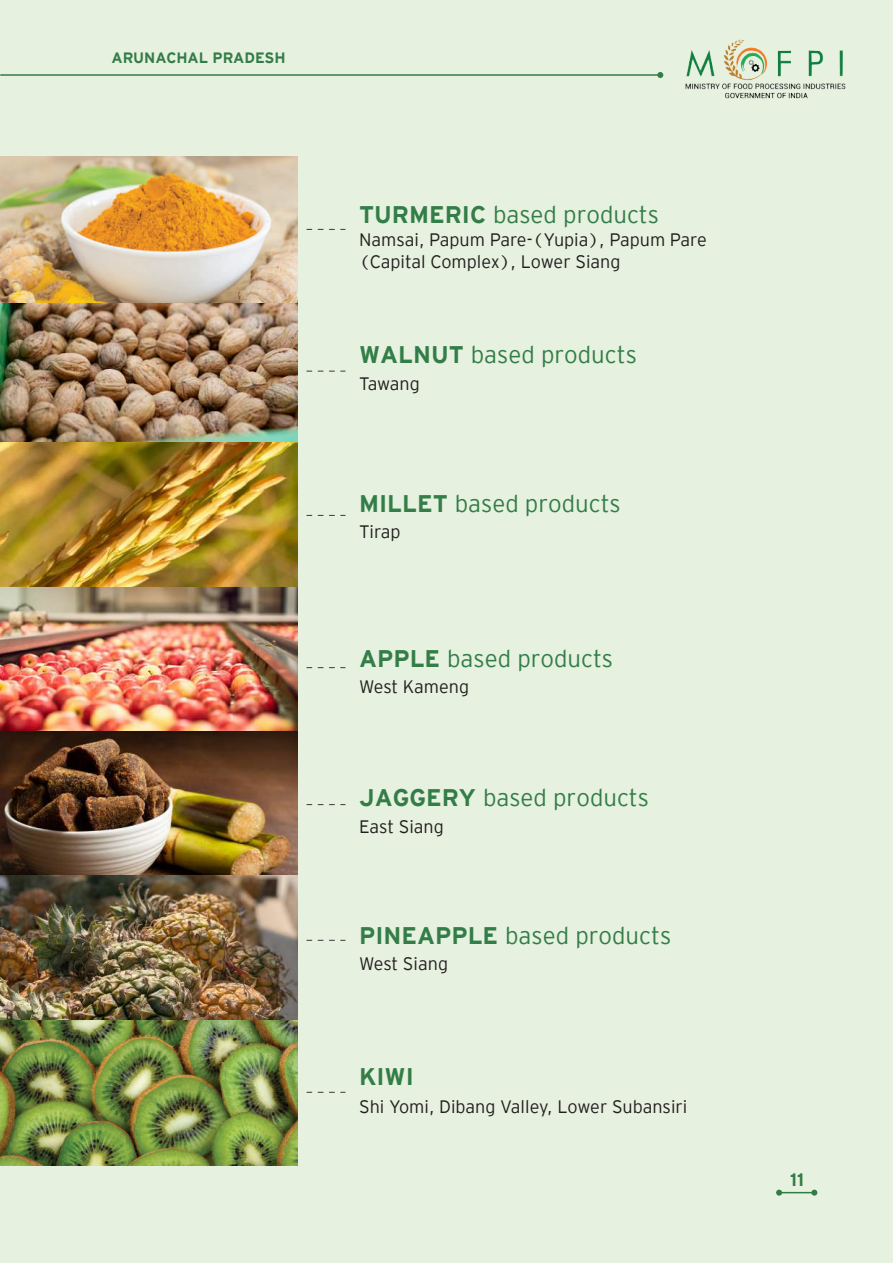
<style>
.page{position:relative;width:893px;height:1263px;background:#e2efd9}
.page>*{position:absolute;margin:0;border:0;box-sizing:border-box;transform-origin:0 0}
.t1{font:300 24px "EY Interstate";color:#337d48}
.t2{font:700 24px "Interstate";color:#337d48}
.t3{font:300 18px/21.6px "EY Interstate";color:#231f20}
.t4{font:700 18px "Interstate";color:#337c47}
.t5{font:700 15px "Interstate";color:#337c47}
.s1{font-family:"Interstate";font-weight:700}
</style>
<div class="page">
<img style="left:685px;top:39px;width:161px;height:60px">
<hr style="left:0;top:74px;width:659px;height:2px;background:#337c47">
<svg style="left:657px;top:72px;width:6px;height:6px"></svg>
<hr style="left:779px;top:1192px;width:34px;height:1px;background:#337c47">
<svg style="left:811px;top:1190px;width:6px;height:6px"></svg>
<svg style="left:776px;top:1190px;width:6px;height:6px"></svg>
<svg style="left:307px;top:371px;width:38px;height:1px"></svg>
<svg style="left:307px;top:229px;width:38px;height:1px"></svg>
<svg style="left:307px;top:667px;width:38px;height:1px"></svg>
<svg style="left:307px;top:515px;width:38px;height:1px"></svg>
<svg style="left:307px;top:940px;width:38px;height:1px"></svg>
<svg style="left:307px;top:804px;width:38px;height:1px"></svg>
<svg style="left:307px;top:1092px;width:38px;height:1px"></svg>
<img style="left:0;top:302px;width:298px;height:429px">
<img style="left:0;top:156px;width:298px;height:146px">
<img style="left:0;top:731px;width:298px;height:435px">
<p class="t5" style="left:111px;top:49px;width:176px">ARUNACHAL PRADESH</p>
<h1 class="t1" style="left:359px;top:201px;width:301px"><span class="s1">TURMERIC</span> based products</h1>
<p class="t3" style="left:359px;top:229px;width:349px">Namsai, Papum Pare-(Yupia), Papum Pare (Capital Complex), Lower Siang</p>
<h1 class="t1" style="left:359px;top:341px;width:279px"><span class="s1">WALNUT</span> based products</h1>
<p class="t3" style="left:359px;top:372px;width:62px">Tawang</p>
<h1 class="t1" style="left:359px;top:490px;width:263px"><span class="s1">MILLET</span> based products</h1>
<p class="t3" style="left:359px;top:521px;width:43px">Tirap</p>
<h1 class="t1" style="left:359px;top:645px;width:256px"><span class="s1">APPLE</span> based products</h1>
<p class="t3" style="left:359px;top:676px;width:112px">West Kameng</p>
<h1 class="t1" style="left:359px;top:785px;width:291px"><span class="s1">JAGGERY</span> based products</h1>
<p class="t3" style="left:359px;top:815px;width:86px">East Siang</p>
<h1 class="t1" style="left:359px;top:922px;width:314px"><span class="s1">PINEAPPLE</span> based products</h1>
<p class="t3" style="left:359px;top:953px;width:91px">West Siang</p>
<h1 class="t2" style="left:359px;top:1063px;width:56px">KIWI</h1>
<p class="t3" style="left:359px;top:1096px;width:330px">Shi Yomi, Dibang Valley, Lower Subansiri</p>
<p class="t4" style="left:790px;top:1170px;width:15px">11</p>
</div>
